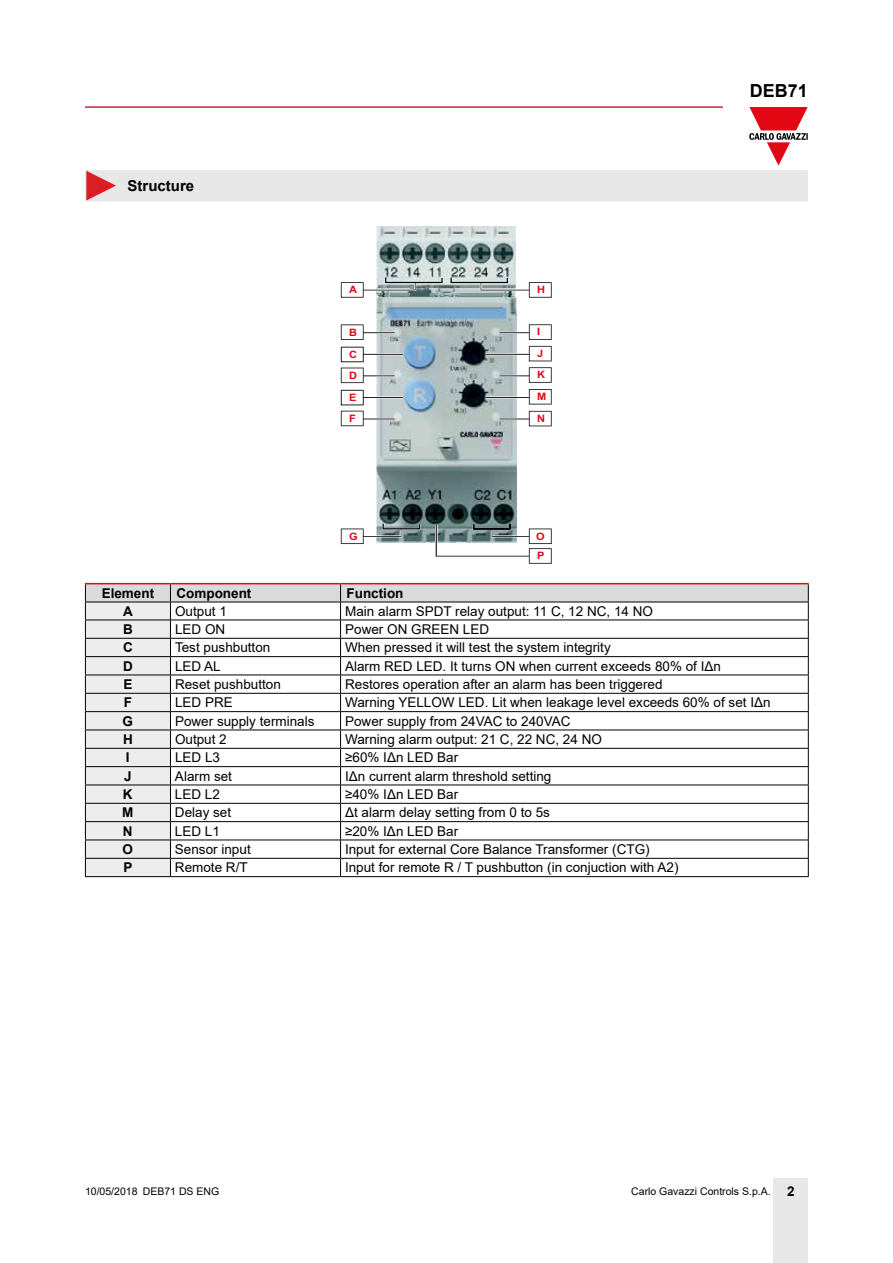
<style>
.page{position:relative;width:893px;height:1263px;background:#fff}
.page>*{position:absolute;margin:0;border:0;box-sizing:border-box;transform-origin:0 0}
.t1{font:700 18px "Arial";color:#000}
.t2{font:700 15px "Arial";color:#000}
.t3{font:13.5px "Arial";color:#000}
.t4{font:700 13.5px "Arial";color:#000}
.t5{font:10.5px "Arial";color:#000}
.t6{font:700 10.2px/21.6px "Arial";color:#e20717;scale:1.08 1}
.t7{font:700 10.2px "Arial";color:#e10917;scale:1.08 1}
.s1{font-weight:700;font-size:13.5px}
</style>
<div class="page">
<hr style="left:85px;top:106px;width:638px;height:2px;background:#c42633">
<div style="left:774px;top:1178px;width:34px;height:85px;background:#e7e7e8"></div>
<svg style="left:85px;top:107px;width:723px;height:95px"></svg>
<img style="left:376px;top:226px;width:141px;height:317px">
<hr style="left:341px;top:353px;width:62px;height:2px;background:#fff">
<hr style="left:341px;top:354px;width:62px;height:1px;background:#000">
<svg style="left:341px;top:347px;width:23px;height:15px"></svg>
<hr style="left:341px;top:396px;width:62px;height:2px;background:#fff">
<hr style="left:341px;top:397px;width:62px;height:1px;background:#000">
<svg style="left:341px;top:390px;width:23px;height:15px"></svg>
<hr style="left:332px;top:375px;width:63px;height:2px;background:#fff">
<hr style="left:346px;top:375px;width:49px;height:1px;background:#000">
<svg style="left:341px;top:368px;width:23px;height:15px"></svg>
<hr style="left:332px;top:332px;width:63px;height:2px;background:#fff">
<hr style="left:348px;top:332px;width:47px;height:1px;background:#000">
<svg style="left:341px;top:324px;width:23px;height:16px"></svg>
<hr style="left:332px;top:418px;width:63px;height:2px;background:#fff">
<hr style="left:352px;top:419px;width:43px;height:1px;background:#000">
<svg style="left:341px;top:411px;width:23px;height:15px"></svg>
<hr style="left:485px;top:353px;width:63px;height:2px;background:#fff">
<hr style="left:485px;top:354px;width:63px;height:1px;background:#000">
<hr style="left:500px;top:375px;width:62px;height:2px;background:#fff">
<hr style="left:500px;top:375px;width:41px;height:1px;background:#000">
<svg style="left:529px;top:367px;width:23px;height:16px"></svg>
<hr style="left:499px;top:332px;width:63px;height:2px;background:#fff">
<hr style="left:499px;top:332px;width:41px;height:1px;background:#000">
<svg style="left:529px;top:324px;width:23px;height:16px"></svg>
<hr style="left:485px;top:396px;width:63px;height:2px;background:#fff">
<hr style="left:485px;top:397px;width:63px;height:1px;background:#000">
<hr style="left:499px;top:418px;width:63px;height:2px;background:#fff">
<hr style="left:499px;top:419px;width:46px;height:1px;background:#000">
<svg style="left:529px;top:346px;width:23px;height:15px"></svg>
<svg style="left:529px;top:389px;width:23px;height:15px"></svg>
<svg style="left:529px;top:411px;width:23px;height:15px"></svg>
<svg style="left:340px;top:522px;width:81px;height:22px"></svg>
<svg style="left:340px;top:275px;width:212px;height:23px"></svg>
<svg style="left:430px;top:522px;width:122px;height:42px"></svg>
<hr style="left:85px;top:583px;width:85px;height:1px;background:#e30613">
<hr style="left:170px;top:583px;width:171px;height:1px;background:#e30613">
<hr style="left:341px;top:583px;width:468px;height:1px;background:#e30613">
<svg style="left:85px;top:584px;width:724px;height:292px"></svg>
<hr style="left:85px;top:876px;width:85px;height:1px;background:#000">
<hr style="left:170px;top:876px;width:171px;height:1px;background:#000">
<hr style="left:341px;top:876px;width:468px;height:1px;background:#000">
<p class="t2" style="left:128px;top:175px;width:68px">Structure</p>
<p class="t6" style="left:349px;top:279px;width:9px">A</p>
<p class="t6" style="left:537px;top:279px;width:9px">H</p>
<p class="t6" style="left:349px;top:321px;width:9px">B</p>
<p class="t7" style="left:349px;top:348px;width:9px">C</p>
<p class="t7" style="left:349px;top:391px;width:8px">E</p>
<p class="t6" style="left:349px;top:364px;width:9px">D</p>
<p class="t6" style="left:349px;top:407px;width:8px">F</p>
<p class="t6" style="left:349px;top:525px;width:9px">G</p>
<p class="t6" style="left:537px;top:321px;width:7px">I<br>J</p>
<p class="t6" style="left:537px;top:386px;width:10px">M<br>N</p>
<p class="t6" style="left:537px;top:364px;width:9px">K</p>
<p class="t6" style="left:536px;top:527px;width:9px;line-height:19.4px">O<br>P</p>
<h1 class="t1" style="left:750px;top:78px;width:60px">DEB71</h1>
<p class="t4" style="left:102px;top:583px;width:54px">Element</p>
<p class="t4" style="left:176px;top:583px;width:76px">Component</p>
<p class="t4" style="left:347px;top:583px;width:58px">Function</p>
<p class="t4" style="left:123px;top:601px;width:11px">A</p>
<p class="t3" style="left:175px;top:602px;width:53px">Output 1</p>
<p class="t3" style="left:345px;top:602px;width:309px">Main alarm SPDT relay output: 11 C, 12 NC, 14 NO</p>
<p class="t4" style="left:123px;top:620px;width:11px">B</p>
<p class="t3" style="left:175px;top:620px;width:52px">LED ON</p>
<p class="t3" style="left:345px;top:620px;width:146px">Power ON GREEN LED</p>
<p class="t4" style="left:123px;top:638px;width:11px">C</p>
<p class="t3" style="left:175px;top:638px;width:97px">Test pushbutton</p>
<p class="t3" style="left:345px;top:638px;width:267px">When pressed it will test the system integrity</p>
<p class="t4" style="left:123px;top:656px;width:11px">D</p>
<p class="t3" style="left:175px;top:657px;width:47px">LED AL</p>
<p class="t3" style="left:345px;top:657px;width:377px">Alarm RED LED. It turns ON when current exceeds 80% of IΔn</p>
<p class="t4" style="left:123px;top:675px;width:11px">E</p>
<p class="t3" style="left:175px;top:675px;width:107px">Reset pushbutton</p>
<p class="t3" style="left:345px;top:675px;width:319px">Restores operation after an alarm has been triggered</p>
<p class="t4" style="left:124px;top:693px;width:10px">F</p>
<p class="t3" style="left:175px;top:693px;width:59px">LED PRE</p>
<p class="t3" style="left:345px;top:693px;width:427px">Warning YELLOW LED. Lit when leakage level exceeds 60% of set IΔn</p>
<p class="t4" style="left:123px;top:711px;width:12px">G</p>
<p class="t3" style="left:175px;top:712px;width:141px">Power supply terminals</p>
<p class="t3" style="left:345px;top:712px;width:227px">Power supply from 24VAC to 240VAC</p>
<p class="t4" style="left:123px;top:730px;width:11px">H</p>
<p class="t3" style="left:175px;top:730px;width:53px">Output 2</p>
<p class="t3" style="left:345px;top:730px;width:258px">Warning alarm output: 21 C, 22 NC, 24 NO</p>
<p class="t4" style="left:126px;top:748px;width:5px">I</p>
<p class="t3" style="left:175px;top:748px;width:47px">LED L3</p>
<p class="t3" style="left:345px;top:748px;width:115px">≥60% IΔn LED Bar</p>
<p class="t4" style="left:124px;top:766px;width:9px">J</p>
<p class="t3" style="left:175px;top:767px;width:59px">Alarm set</p>
<p class="t3" style="left:345px;top:767px;width:208px">IΔn current alarm threshold setting</p>
<p class="t4" style="left:123px;top:785px;width:11px">K</p>
<p class="t3" style="left:175px;top:785px;width:47px">LED L2</p>
<p class="t3" style="left:345px;top:785px;width:115px">≥40% IΔn LED Bar</p>
<p class="t4" style="left:122px;top:803px;width:13px">M</p>
<p class="t3" style="left:175px;top:803px;width:58px">Delay set</p>
<p class="t3" style="left:345px;top:803px;width:206px">Δt alarm delay setting from 0 to 5s</p>
<p class="t4" style="left:123px;top:821px;width:11px">N</p>
<p class="t3" style="left:175px;top:822px;width:47px">LED L1</p>
<p class="t3" style="left:345px;top:822px;width:115px">≥20% IΔn LED Bar</p>
<p class="t4" style="left:123px;top:840px;width:12px">O</p>
<p class="t3" style="left:175px;top:840px;width:77px">Sensor input</p>
<p class="t3" style="left:345px;top:840px;width:306px">Input for external Core Balance Transformer (CTG)</p>
<p class="t4" style="left:123px;top:858px;width:11px">P</p>
<p class="t3" style="left:175px;top:858px;width:74px">Remote R/T</p>
<p class="t3" style="left:345px;top:858px;width:335px">Input for remote R / T pushbutton (in conjuction with A2)</p>
<p class="t5" style="left:85px;top:1183px;width:136px">10/05/2018 DEB71 DS ENG</p>
<p class="t5" style="left:631px;top:1183px;width:165px">Carlo Gavazzi Controls S.p.A. <span class="s1">2</span></p>
</div>
